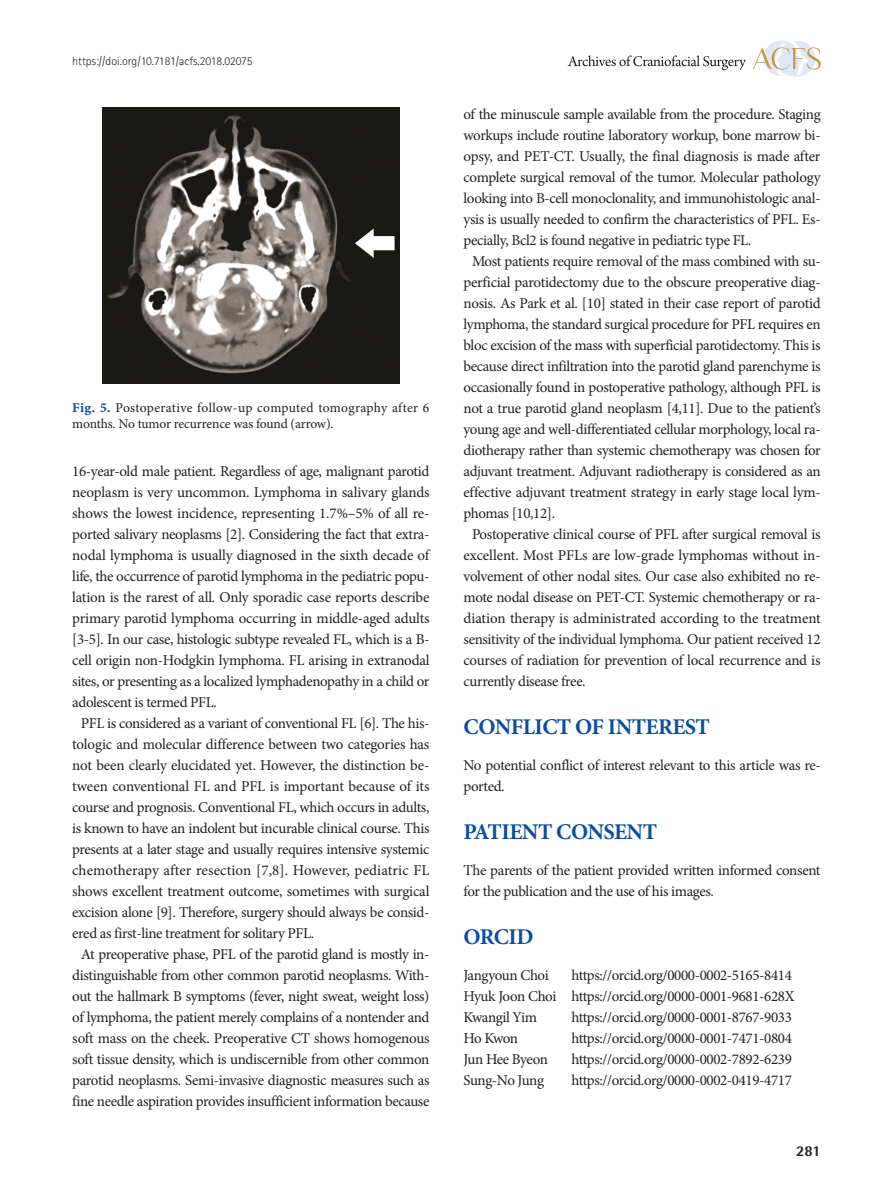
<style>
.page{position:relative;width:893px;height:1191px;background:#fff}
.page>*{position:absolute;margin:0;border:0;box-sizing:border-box;transform-origin:0 0}
.대제목{font:700 22.5px "Minion Pro";letter-spacing:-.025em;color:#0d4da1}
.본문{font:15px/21px "Minion Pro";letter-spacing:-.025em;color:#231f20;text-align:justify}
.본문_0{font:15px/21px "Minion Pro";letter-spacing:-.025em;color:#231f20}
.t1{font:800 15px "Rotis Semi Sans Std";color:#231f20}
.표그림제목{font:13.5px/16.2px "Minion Pro";letter-spacing:.005em;color:#231f20}
.t2{font:300 12px "Rotis Sans Serif Std";color:#231f20}
.s1{font-family:"Minion Pro Bold Capt";color:#0d4da1}
</style>
<div class="page">
<svg style="left:753px;top:40px;width:68px;height:37px"></svg>
<svg style="left:568px;top:55px;width:178px;height:15px"></svg>
<img style="left:102px;top:107px;width:298px;height:276px">
<p class="t2" style="left:72px;top:54px;width:182px">https://doi.org/10.7181/acfs.2018.02075</p>
<p class="표그림제목" style="left:72px;top:399px;width:359px"><span class="s1">Fig. 5.</span> Postoperative follow-up computed tomography after 6 months. No tumor recurrence was found (arrow).</p>
<p class="본문_0" style="left:72px;top:460px;width:359px;text-align:justify">16-year-old male patient. Regardless of age, malignant parotid neoplasm is very uncommon. Lymphoma in salivary glands shows the lowest incidence, representing 1.7%–5% of all re&shy;ported salivary neoplasms [2]. Considering the fact that extra&shy;nodal lymphoma is usually diagnosed in the sixth decade of life, the occurrence of parotid lymphoma in the pediatric popu&shy;lation is the rarest of all. Only sporadic case reports describe primary parotid lymphoma occurring in middle-aged adults [3-5]. In our case, histologic subtype revealed FL, which is a B&shy;cell origin non-Hodgkin lymphoma. FL arising in extranodal sites, or presenting as a localized lymphadenopathy in a child or adolescent is termed PFL.</p>
<p class="본문" style="left:72px;top:712px;width:359px;text-indent:9px">PFL is considered as a variant of conventional FL [6]. The his&shy;tologic and molecular difference between two categories has not been clearly elucidated yet. However, the distinction be&shy;tween conventional FL and PFL is important because of its course and prognosis. Conventional FL, which occurs in adults, is known to have an indolent but incurable clinical course. This presents at a later stage and usually requires intensive systemic chemotherapy after resection [7,8]. However, pediatric FL shows excellent treatment outcome, sometimes with surgical excision alone [9]. Therefore, surgery should always be consid&shy;ered as first-line treatment for solitary PFL.</p>
<p class="본문" style="left:72px;top:943px;width:359px;text-align:center">At preoperative phase, PFL of the parotid gland is mostly in&shy;distinguishable from other common parotid neoplasms. With&shy;out the hallmark B symptoms (fever, night sweat, weight loss) of lymphoma, the patient merely complains of a nontender and soft mass on the cheek. Preoperative CT shows homogenous soft tissue density, which is undiscernible from other common parotid neoplasms. Semi-invasive diagnostic measures such as fine needle aspiration provides insufficient information because</p>
<p class="본문" style="left:463px;top:103px;width:359px">of the minuscule sample available from the procedure. Staging workups include routine laboratory workup, bone marrow bi&shy;opsy, and PET-CT. Usually, the final diagnosis is made after complete surgical removal of the tumor. Molecular pathology looking into B-cell monoclonality, and immunohistologic anal&shy;ysis is usually needed to confirm the characteristics of PFL. Es&shy;pecially, Bcl2 is found negative in pediatric type FL.</p>
<p class="본문" style="left:463px;top:250px;width:359px;text-indent:9px">Most patients require removal of the mass combined with su&shy;perficial parotidectomy due to the obscure preoperative diag&shy;nosis. As Park et al. [10] stated in their case report of parotid lymphoma, the standard surgical procedure for PFL requires en bloc excision of the mass with superficial parotidectomy. This is because direct infiltration into the parotid gland parenchyme is occasionally found in postoperative pathology, although PFL is not a true parotid gland neoplasm [4,11]. Due to the patient’s young age and well-differentiated cellular morphology, local ra&shy;diotherapy rather than systemic chemotherapy was chosen for adjuvant treatment. Adjuvant radiotherapy is considered as an effective adjuvant treatment strategy in early stage local lym&shy;phomas [10,12].</p>
<p class="본문" style="left:463px;top:523px;width:359px;text-indent:9px">Postoperative clinical course of PFL after surgical removal is excellent. Most PFLs are low-grade lymphomas without in&shy;volvement of other nodal sites. Our case also exhibited no re&shy;mote nodal disease on PET-CT. Systemic chemotherapy or ra&shy;diation therapy is administrated according to the treatment sensitivity of the individual lymphoma. Our patient received 12 courses of radiation for prevention of local recurrence and is currently disease free.</p>
<p class="대제목" style="left:463px;top:711px;width:248px">CONFLICT OF INTEREST</p>
<p class="본문_0" style="left:463px;top:754px;width:359px">No potential conflict of interest relevant to this article was re&shy;ported.</p>
<p class="대제목" style="left:463px;top:816px;width:195px">PATIENT CONSENT</p>
<p class="본문_0" style="left:463px;top:859px;width:359px">The parents of the patient provided written informed consent for the publication and the use of his images.</p>
<p class="대제목" style="left:463px;top:921px;width:72px">ORCID</p>
<p class="본문_0" style="left:463px;top:964px;width:87px">Jangyoun Choi</p>
<p class="본문_0" style="left:571px;top:964px;width:222px">https://orcid.org/0000-0002-5165-8414</p>
<p class="본문_0" style="left:463px;top:985px;width:332px">Hyuk Joon Choi https://orcid.org/0000-0001-9681-628X</p>
<p class="본문_0" style="left:463px;top:1006px;width:75px">Kwangil Yim</p>
<p class="본문_0" style="left:571px;top:1006px;width:222px">https://orcid.org/0000-0001-8767-9033</p>
<p class="본문_0" style="left:463px;top:1027px;width:56px">Ho Kwon</p>
<p class="본문_0" style="left:571px;top:1027px;width:222px">https://orcid.org/0000-0001-7471-0804</p>
<p class="본문_0" style="left:463px;top:1048px;width:86px">Jun Hee Byeon</p>
<p class="본문_0" style="left:571px;top:1048px;width:222px">https://orcid.org/0000-0002-7892-6239</p>
<p class="본문_0" style="left:463px;top:1069px;width:82px">Sung-No Jung</p>
<p class="본문_0" style="left:571px;top:1069px;width:222px">https://orcid.org/0000-0002-0419-4717</p>
<p class="t1" style="left:796px;top:1141px;width:26px">281</p>
</div>
